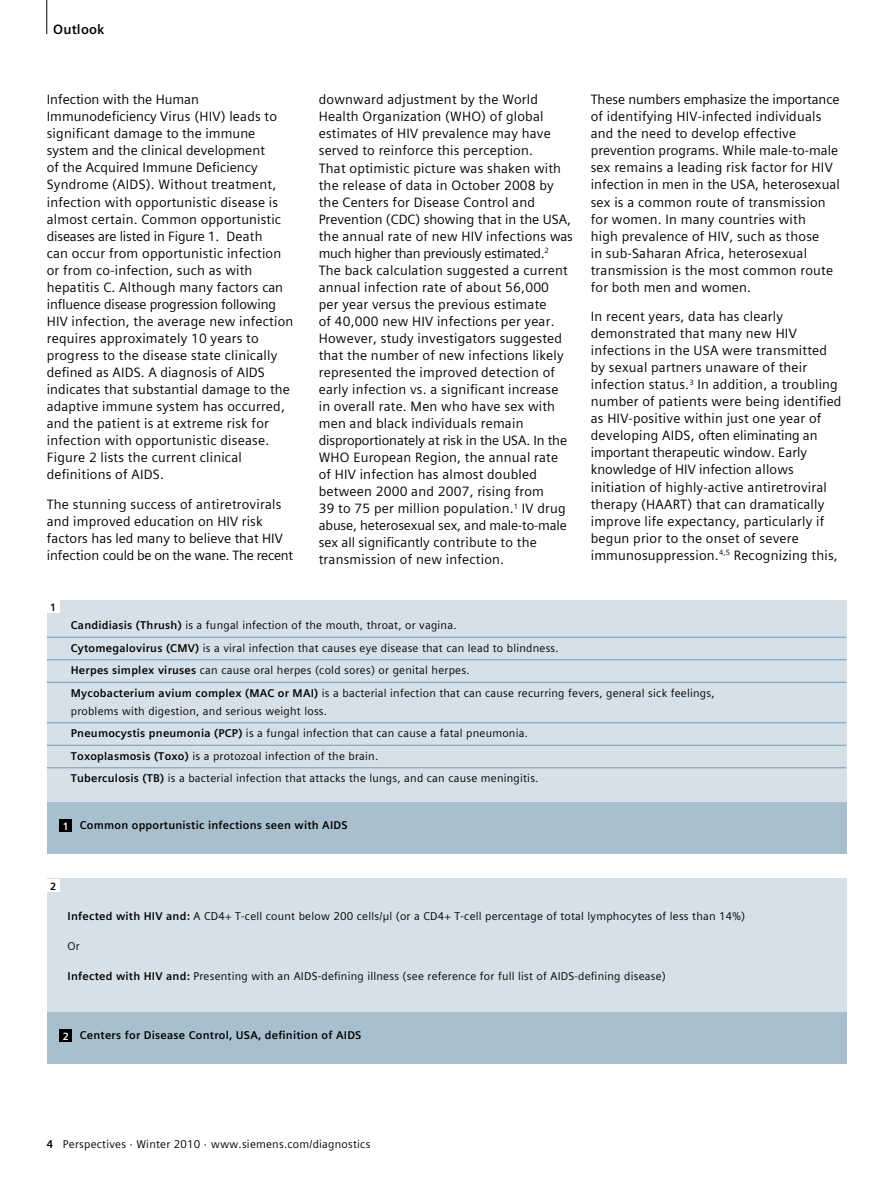
<style>
.page{position:relative;width:893px;height:1191px;background:#fff}
.page>*{position:absolute;margin:0;border:0;box-sizing:border-box;transform-origin:0 0}
.t1{font:13.5px/17px "Siemens Sans Global";letter-spacing:.015em;color:#000}
.t2{font:700 13.5px "Siemens Sans Global";letter-spacing:.015em;color:#000}
.t3{font:11.25px/22.5px "Siemens Sans Global";letter-spacing:.02em;color:#000}
.t4{font:700 11.25px "Siemens Sans Global";letter-spacing:.02em;color:#000}
.t5{font:700 10.5px "Siemens Sans Global";color:#000}
.s1{font-weight:700}
.s2{font-size:10.5px;color:#fff}
</style>
<div class="page">
<div style="left:47px;top:600px;width:799px;height:210px;background:#d5e0e8"></div>
<div style="left:47px;top:802px;width:799px;height:51px;background:#a8bfce"></div>
<hr style="left:47px;top:637px;width:799px;height:1px;background:#7399b1">
<hr style="left:47px;top:659px;width:799px;height:1px;background:#7399b1">
<hr style="left:47px;top:682px;width:799px;height:1px;background:#7399b1">
<hr style="left:47px;top:722px;width:799px;height:1px;background:#7399b1">
<hr style="left:47px;top:745px;width:799px;height:1px;background:#7399b1">
<hr style="left:47px;top:767px;width:799px;height:1px;background:#7399b1">
<div style="left:60px;top:819px;width:12px;height:13px;background:#000"></div>
<div style="left:47px;top:600px;width:13px;height:13px;background:#fff"></div>
<div style="left:47px;top:878px;width:799px;height:137px;background:#d5e0e8"></div>
<div style="left:47px;top:1012px;width:799px;height:51px;background:#a8bfce"></div>
<div style="left:60px;top:1029px;width:12px;height:13px;background:#000"></div>
<div style="left:47px;top:878px;width:13px;height:13px;background:#fff"></div>
<hr style="left:47px;top:0;width:1px;height:34px;background:#000">
<p class="t2" style="left:53px;top:19px;width:53px">Outlook</p>
<p class="t1" style="left:47px;top:91px;width:248px">Infection with the Human Immunodeficiency Virus (HIV) leads to significant damage to the immune system and the clinical development<br>of the Acquired Immune Deficiency Syndrome (AIDS). Without treatment, infection with opportunistic disease is almost certain. Common opportunistic diseases are listed in Figure 1. Death<br>can occur from opportunistic infection or from co-infection, such as with hepatitis C. Although many factors can influence disease progression following HIV infection, the average new infection requires approximately 10 years to progress to the disease state clinically defined as AIDS. A diagnosis of AIDS indicates that substantial damage to the adaptive immune system has occurred, and the patient is at extreme risk for infection with opportunistic disease.<br>Figure 2 lists the current clinical definitions of AIDS.</p>
<p class="t1" style="left:47px;top:495px;width:248px">The stunning success of antiretrovirals and improved education on HIV risk factors has led many to believe that HIV infection could be on the wane. The recent</p>
<p class="t5" style="left:50px;top:599px;width:8px">1</p>
<p class="t1" style="left:319px;top:91px;width:255px">downward adjustment by the World Health Organization (WHO) of global estimates of HIV prevalence may have served to reinforce this perception.<br>That optimistic picture was shaken with the release of data in October 2008 by the Centers for Disease Control and Prevention (CDC) showing that in the USA, the annual rate of new HIV infections was much higher than previously estimated.<sup>2<br></sup>The back calculation suggested a current annual infection rate of about 56,000<br>per year versus the previous estimate<br>of 40,000 new HIV infections per year.<br>However, study investigators suggested that the number of new infections likely represented the improved detection of early infection vs. a significant increase in overall rate. Men who have sex with men and black individuals remain disproportionately at risk in the USA. In the WHO European Region, the annual rate of HIV infection has almost doubled between 2000 and 2007, rising from<br>39 to 75 per million population.<sup>1</sup> IV drug abuse, heterosexual sex, and male-to-male sex all significantly contribute to the transmission of new infection.</p>
<p class="t1" style="left:591px;top:91px;width:251px">These numbers emphasize the importance of identifying HIV-infected individuals and the need to develop effective prevention programs. While male-to-male sex remains a leading risk factor for HIV infection in men in the USA, heterosexual sex is a common route of transmission for women. In many countries with<br>high prevalence of HIV, such as those<br>in sub-Saharan Africa, heterosexual transmission is the most common route for both men and women.</p>
<p class="t1" style="left:591px;top:308px;width:252px">In recent years, data has clearly demonstrated that many new HIV infections in the USA were transmitted by sexual partners unaware of their infection status.<sup>3</sup> In addition, a troubling number of patients were being identified as HIV-positive within just one year of developing AIDS, often eliminating an important therapeutic window. Early knowledge of HIV infection allows initiation of highly-active antiretroviral therapy (HAART) that can dramatically improve life expectancy, particularly if begun prior to the onset of severe immunosuppression.<sup>4,5</sup> Recognizing this,</p>
<p class="t3" style="left:71px;top:614px;width:645px"><span class="s1">Candidiasis (Thrush)</span> is a fungal infection of the mouth, throat, or vagina.<br><span class="s1">Cytomegalovirus (CMV)</span> is a viral infection that causes eye disease that can lead to blindness.<br><span class="s1">Herpes simplex viruses</span> can cause oral herpes (cold sores) or genital herpes.<br><span class="s1">Mycobacterium avium complex (MAC or MAI)</span> is a bacterial infection that can cause recurring fevers, general sick feelings,</p>
<p class="t3" style="left:71px;top:700px;width:469px">problems with digestion, and serious weight loss.<br><span class="s1">Pneumocystis pneumonia (PCP)</span> is a fungal infection that can cause a fatal pneumonia.<br><span class="s1">Toxoplasmosis (Toxo)</span> is a protozoal infection of the brain.<br><span class="s1">Tuberculosis (TB)</span> is a bacterial infection that attacks the lungs, and can cause meningitis.</p>
<p class="t4" style="left:63px;top:816px;width:286px"><span class="s2">1</span> Common opportunistic infections seen with AIDS</p>
<p class="t5" style="left:50px;top:878px;width:8px">2</p>
<p class="t3" style="left:67px;top:905px;width:679px"><span class="s1">Infected with HIV and:</span> A CD4+ T-cell count below 200 cells/µl (or a CD4+ T-cell percentage of total lymphocytes of less than 14%)</p>
<p class="t3" style="left:67px;top:934px;width:14px">Or</p>
<p class="t3" style="left:67px;top:964px;width:600px"><span class="s1">Infected with HIV and:</span> Presenting with an AIDS-defining illness (see reference for full list of AIDS-defining disease)</p>
<p class="t4" style="left:63px;top:1026px;width:300px"><span class="s2">2</span> Centers for Disease Control, USA, definition of AIDS</p>
<p class="t3" style="left:47px;top:1132px;width:325px"><span class="s1">4</span> Perspectives · Winter 2010 · www.siemens.com/diagnostics</p>
</div>
